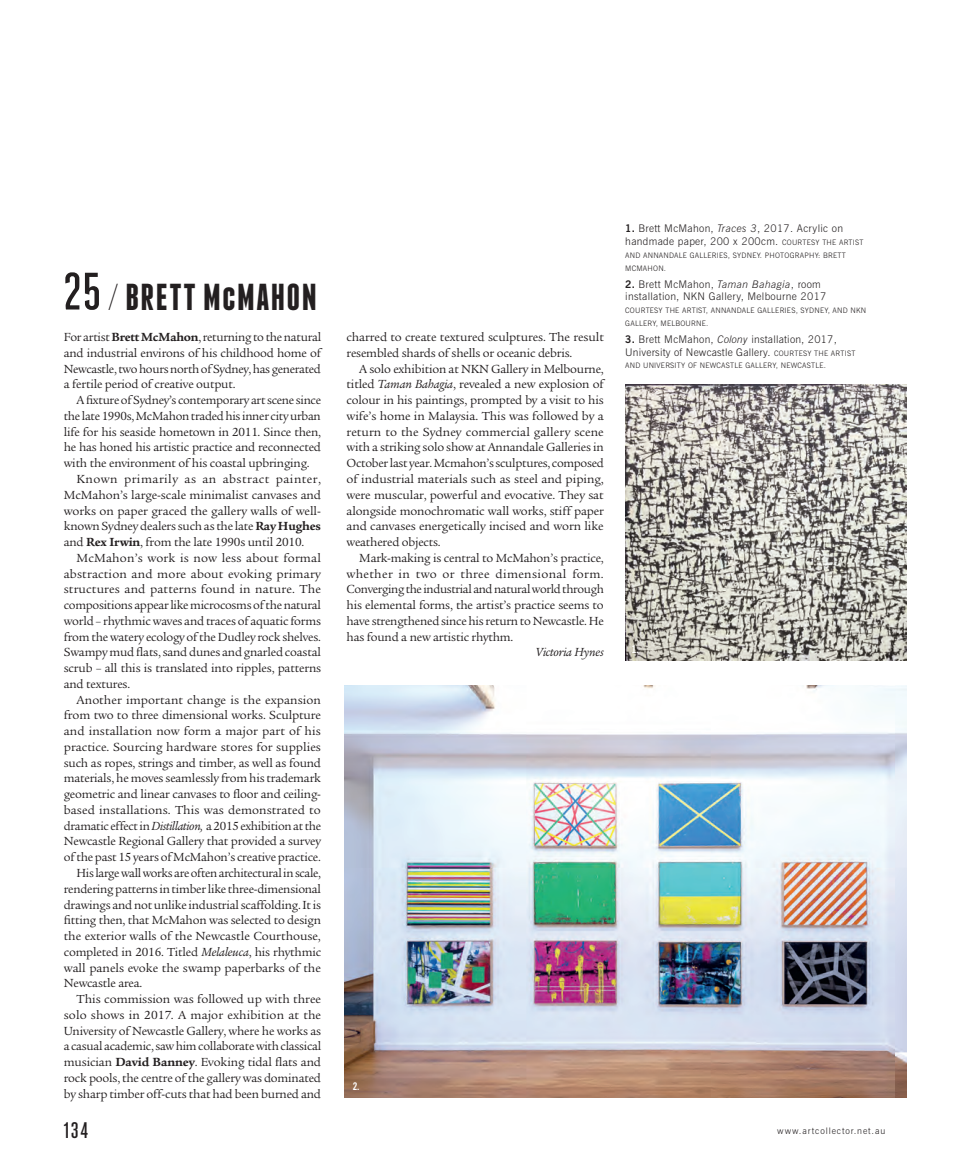
<style>
.page{position:relative;width:978px;height:1170px;background:#fff}
.page>*{position:absolute;margin:0;border:0;box-sizing:border-box;transform-origin:0 0}
.t1{font:700 37.5px "Franchise";letter-spacing:.025em;color:#231f20}
.t2{font:22.5px "Franchise";color:#231f20}
.t3{font:12.75px/15.8px "Legacy Serif";letter-spacing:-.015em;color:#231f20;text-align:justify}
.t4{font:12.75px "Legacy Serif";letter-spacing:.005em;color:#231f20}
.t5{font:12.75px "Legacy Serif";letter-spacing:.01em;color:#231f20}
.t6{font:12.75px "Legacy Serif";letter-spacing:.035em;color:#231f20}
.t7{font:italic 12.75px "Legacy Serif";letter-spacing:-.015em;color:#231f20}
.t8{font:300 10.5px/12.8px "News Gothic BT";letter-spacing:.03em;color:#231f20}
.t9{font:700 condensed 10.5px "News Gothic BT";color:#fff}
.t10{font:300 9px "News Gothic BT";letter-spacing:.1em;color:#231f20}
.t11{font:300 7.5px/12.8px "News Gothic BT";letter-spacing:.03em;color:#231f20}
.s1{font-weight:400;font-size:52.5px}
.s2{font-weight:300}
.s3{font-weight:700}
.s4{font-style:italic}
.s5{font-size:7.5px}
</style>
<div class="page">
<img style="left:344px;top:685px;width:562px;height:412px">
<img style="left:625px;top:384px;width:281px;height:276px">
<h1 class="t1" style="left:64px;top:277px;width:255px"><span class="s1">25</span> <span class="s2">/</span> BRETT McMAHON</h1>
<p class="t3" style="left:64px;top:329px;width:259px">For artist <span class="s3">Brett McMahon</span>, returning to the natural and industrial environs of his childhood home of Newcastle, two hours north of Sydney, has generated a fertile period of creative output.</p>
<p class="t3" style="left:77px;top:392px;width:246px">A fixture of Sydney’s contemporary art scene since</p>
<p class="t3" style="left:64px;top:408px;width:259px">the late 1990s, McMahon traded his inner city urban</p>
<p class="t3" style="left:64px;top:424px;width:259px">life for his seaside hometown in 2011. Since then,</p>
<p class="t3" style="left:64px;top:439px;width:259px">he has honed his artistic practice and reconnected</p>
<p class="t3" style="left:64px;top:455px;width:247px">with the environment of his coastal upbringing.</p>
<p class="t6" style="left:77px;top:471px;width:246px">Known primarily as an abstract painter,</p>
<p class="t3" style="left:64px;top:487px;width:259px">McMahon’s large-scale minimalist canvases and</p>
<p class="t3" style="left:64px;top:502px;width:259px">works on paper graced the gallery walls of well-</p>
<p class="t3" style="left:64px;top:518px;width:259px">known Sydney dealers such as the late <span class="s3">Ray Hughes</span></p>
<p class="t3" style="left:64px;top:534px;width:242px">and <span class="s3">Rex Irwin</span>, from the late 1990s until 2010.</p>
<p class="t5" style="left:77px;top:550px;width:246px">McMahon’s work is now less about formal</p>
<p class="t5" style="left:64px;top:566px;width:259px">abstraction and more about evoking primary</p>
<p class="t5" style="left:64px;top:582px;width:259px">structures and patterns found in nature. The</p>
<p class="t3" style="left:64px;top:597px;width:259px">compositions appear like microcosms of the natural</p>
<p class="t3" style="left:64px;top:613px;width:259px">world – rhythmic waves and traces of aquatic forms</p>
<p class="t3" style="left:64px;top:628px;width:259px">from the watery ecology of the Dudley rock shelves.</p>
<p class="t3" style="left:64px;top:644px;width:259px">Swampy mud flats, sand dunes and gnarled coastal</p>
<p class="t3" style="left:64px;top:660px;width:259px">scrub – all this is translated into ripples, patterns</p>
<p class="t3" style="left:64px;top:676px;width:68px">and textures.</p>
<p class="t4" style="left:77px;top:692px;width:246px">Another important change is the expansion</p>
<p class="t3" style="left:64px;top:707px;width:259px">from two to three dimensional works. Sculpture</p>
<p class="t4" style="left:64px;top:723px;width:259px">and installation now form a major part of his</p>
<p class="t3" style="left:64px;top:739px;width:259px">practice. Sourcing hardware stores for supplies</p>
<p class="t3" style="left:64px;top:754px;width:259px">such as ropes, strings and timber, as well as found</p>
<p class="t3" style="left:64px;top:770px;width:259px">materials, he moves seamlessly from his trademark</p>
<p class="t3" style="left:64px;top:786px;width:259px">geometric and linear canvases to floor and ceiling-</p>
<p class="t4" style="left:64px;top:802px;width:259px">based installations. This was demonstrated to</p>
<p class="t3" style="left:64px;top:817px;width:259px">dramatic effect in <span class="s4">Distillation,</span> a 2015 exhibition at the</p>
<p class="t3" style="left:64px;top:833px;width:259px">Newcastle Regional Gallery that provided a survey</p>
<p class="t3" style="left:64px;top:849px;width:259px">of the past 15 years of McMahon’s creative practice.</p>
<p class="t3" style="left:77px;top:865px;width:246px">His large wall works are often architectural in scale,</p>
<p class="t3" style="left:64px;top:880px;width:259px">rendering patterns in timber like three-dimensional</p>
<p class="t3" style="left:64px;top:896px;width:259px">drawings and not unlike industrial scaffolding.It is</p>
<p class="t3" style="left:64px;top:912px;width:259px">fitting then, that McMahon was selected to design</p>
<p class="t3" style="left:64px;top:928px;width:259px">the exterior walls of the Newcastle Courthouse,</p>
<p class="t3" style="left:64px;top:943px;width:259px">completed in 2016. Titled <span class="s4">Melaleuca</span>, his rhythmic</p>
<p class="t3" style="left:64px;top:959px;width:259px">wall panels evoke the swamp paperbarks of the</p>
<p class="t3" style="left:64px;top:975px;width:80px">Newcastle area.</p>
<p class="t3" style="left:77px;top:991px;width:246px">This commission was followed up with three</p>
<p class="t4" style="left:64px;top:1007px;width:259px">solo shows in 2017. A major exhibition at the</p>
<p class="t3" style="left:64px;top:1022px;width:259px">University of Newcastle Gallery, where he works as</p>
<p class="t3" style="left:64px;top:1038px;width:259px">a casual academic, saw him collaborate with classical</p>
<p class="t3" style="left:64px;top:1054px;width:259px">musician <span class="s3">David Banney</span>. Evoking tidal flats and</p>
<p class="t3" style="left:64px;top:1069px;width:259px">rock pools, the centre of the gallery was dominated</p>
<p class="t3" style="left:64px;top:1085px;width:259px">by sharp timber off-cuts that had been burned and</p>
<p class="t3" style="left:347px;top:329px;width:259px">charred to create textured sculptures. The result resembled shards of shells or oceanic debris.</p>
<p class="t3" style="left:347px;top:361px;width:259px;text-indent:13px">A solo exhibition at NKN Gallery in Melbourne, titled <span class="s4">Taman Bahagia</span>, revealed a new explosion of colour in his paintings, prompted by a visit to his wife’s home in Malaysia. This was followed by a return to the Sydney commercial gallery scene with a striking solo show at Annandale Galleries in October last year. Mcmahon’s sculptures, composed of industrial materials such as steel and piping, were muscular, powerful and evocative. They sat alongside monochromatic wall works, stiff paper and canvases energetically incised and worn like weathered objects.</p>
<p class="t3" style="left:347px;top:550px;width:259px;text-indent:13px">Mark-making is central to McMahon’s practice, whether in two or three dimensional form.<br>Converging the industrial and natural world through his elemental forms, the artist’s practice seems to have strengthened since his return to Newcastle. He has found a new artistic rhythm.</p>
<p class="t7" style="left:536px;top:645px;width:69px">Victoria Hynes</p>
<p class="t8" style="left:625px;top:222px;width:240px"><span class="s3">1.</span> Brett McMahon, <span class="s4">Traces 3</span>, 2017. Acrylic on handmade paper, 200 x 200cm. <span class="s5">COURTESY THE ARTIST</span></p>
<p class="t11" style="left:625px;top:249px;width:222px">AND ANNANDALE GALLERIES, SYDNEY. PHOTOGRAPHY: BRETT<br>MCMAHON.</p>
<p class="t8" style="left:625px;top:277px;width:203px"><span class="s3">2.</span> Brett McMahon, <span class="s4">Taman Bahagia</span>, room installation, NKN Gallery, Melbourne 2017</p>
<p class="t11" style="left:625px;top:304px;width:242px">COURTESY THE ARTIST, ANNANDALE GALLERIES, SYDNEY, AND NKN<br>GALLERY, MELBOURNE.</p>
<p class="t8" style="left:625px;top:333px;width:232px"><span class="s3">3.</span> Brett McMahon, <span class="s4">Colony</span> installation, 2017,<br>University of Newcastle Gallery. <span class="s5">COURTESY THE ARTIST</span></p>
<p class="t11" style="left:625px;top:359px;width:202px">AND UNIVERSITY OF NEWCASTLE GALLERY, NEWCASTLE.</p>
<p class="t9" style="left:632px;top:643px;width:8px">1.</p>
<p class="t9" style="left:353px;top:1079px;width:8px">2.</p>
<h2 class="t2" style="left:64px;top:1118px;width:26px">134</h2>
<p class="t10" style="left:777px;top:1125px;width:110px">www.artcollector.net.au</p>
</div>
